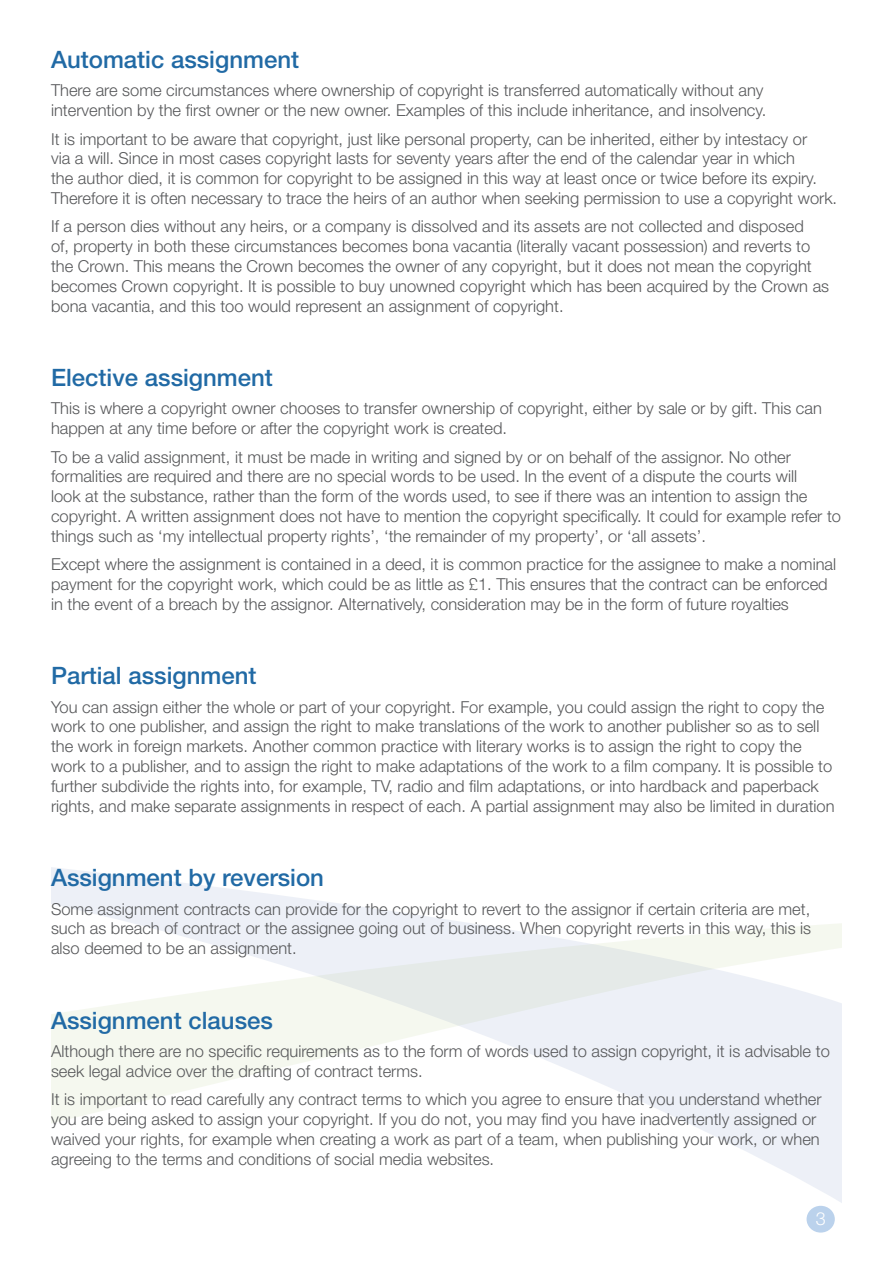
<style>
.page{position:relative;width:893px;height:1263px;background:#fff}
.page>*{position:absolute;margin:0;border:0;box-sizing:border-box;transform-origin:0 0}
.Body{font:500 24px "Helvetica Neue LT Std";color:#216aa5}
.numbered_bullets{font:500 24px "Helvetica Neue LT Std";color:#216aa5}
.t1{font:300 18px "Helvetica Neue LT Std";color:#fff}
.Body-2{font:300 16.5px/19.8px "Helvetica Neue LT Std";color:#57585a}
</style>
<div class="page">
<div style="left:806px;top:1206px;width:29px;height:26px;background:#bbd2ec;border-radius:50%"></div>
<svg style="left:51px;top:867px;width:791px;height:336px"></svg>
<p class="numbered_bullets" style="left:51px;top:45px;width:250px">Automatic assignment</p>
<p class="Body-2" style="left:51px;top:80px;width:717px">There are some circumstances where ownership of copyright is transferred automatically without any intervention by the first owner or the new owner. Examples of this include inheritance, and insolvency.</p>
<p class="Body-2" style="left:51px;top:128px;width:788px">It is important to be aware that copyright, just like personal property, can be inherited, either by intestacy or<br>via a will. Since in most cases copyright lasts for seventy years after the end of the calendar year in which<br>the author died, it is common for copyright to be assigned in this way at least once or twice before its expiry.<br>Therefore it is often necessary to trace the heirs of an author when seeking permission to use a copyright work.</p>
<p class="Body-2" style="left:51px;top:216px;width:780px">If a person dies without any heirs, or a company is dissolved and its assets are not collected and disposed<br>of, property in both these circumstances becomes bona vacantia (literally vacant possession) and reverts to the Crown. This means the Crown becomes the owner of any copyright, but it does not mean the copyright becomes Crown copyright. It is possible to buy unowned copyright which has been acquired by the Crown as bona vacantia, and this too would represent an assignment of copyright.</p>
<p class="Body" style="left:51px;top:363px;width:223px">Elective assignment</p>
<p class="Body-2" style="left:51px;top:398px;width:772px">This is where a copyright owner chooses to transfer ownership of copyright, either by sale or by gift. This can happen at any time before or after the copyright work is created.</p>
<p class="Body-2" style="left:51px;top:446px;width:792px">To be a valid assignment, it must be made in writing and signed by or on behalf of the assignor. No other formalities are required and there are no special words to be used. In the event of a dispute the courts will<br>look at the substance, rather than the form of the words used, to see if there was an intention to assign the copyright. A written assignment does not have to mention the copyright specifically. It could for example refer to things such as ‘my intellectual property rights’, ‘the remainder of my property’, or ‘all assets’.</p>
<p class="Body-2" style="left:51px;top:554px;width:787px">Except where the assignment is contained in a deed, it is common practice for the assignee to make a nominal payment for the copyright work, which could be as little as £1. This ensures that the contract can be enforced in the event of a breach by the assignor. Alternatively, consideration may be in the form of future royalties</p>
<p class="Body" style="left:51px;top:661px;width:207px">Partial assignment</p>
<p class="Body-2" style="left:51px;top:696px;width:785px">You can assign either the whole or part of your copyright. For example, you could assign the right to copy the work to one publisher, and assign the right to make translations of the work to another publisher so as to sell the work in foreign markets. Another common practice with literary works is to assign the right to copy the work to a publisher, and to assign the right to make adaptations of the work to a film company. It is possible to further subdivide the rights into, for example, TV, radio and film adaptations, or into hardback and paperback rights, and make separate assignments in respect of each. A partial assignment may also be limited in duration</p>
<p class="Body" style="left:51px;top:863px;width:275px">Assignment by reversion</p>
<p class="Body-2" style="left:51px;top:898px;width:762px;text-align:justify">Some assignment contracts can provide for the copyright to revert to the assignor if certain criteria are met, such as breach of contract or the assignee going out of business. When copyright reverts in this way, this is also deemed to be an assignment.</p>
<p class="Body" style="left:51px;top:1006px;width:223px">Assignment clauses</p>
<p class="Body-2" style="left:51px;top:1041px;width:780px">Although there are no specific requirements as to the form of words used to assign copyright, it is advisable to seek legal advice over the drafting of contract terms.</p>
<p class="Body-2" style="left:51px;top:1089px;width:772px">It is important to read carefully any contract terms to which you agree to ensure that you understand whether you are being asked to assign your copyright. If you do not, you may find you have inadvertently assigned or waived your rights, for example when creating a work as part of a team, when publishing your work, or when agreeing to the terms and conditions of social media websites.</p>
<p class="t1" style="left:816px;top:1207px;width:12px">3</p>
</div>
